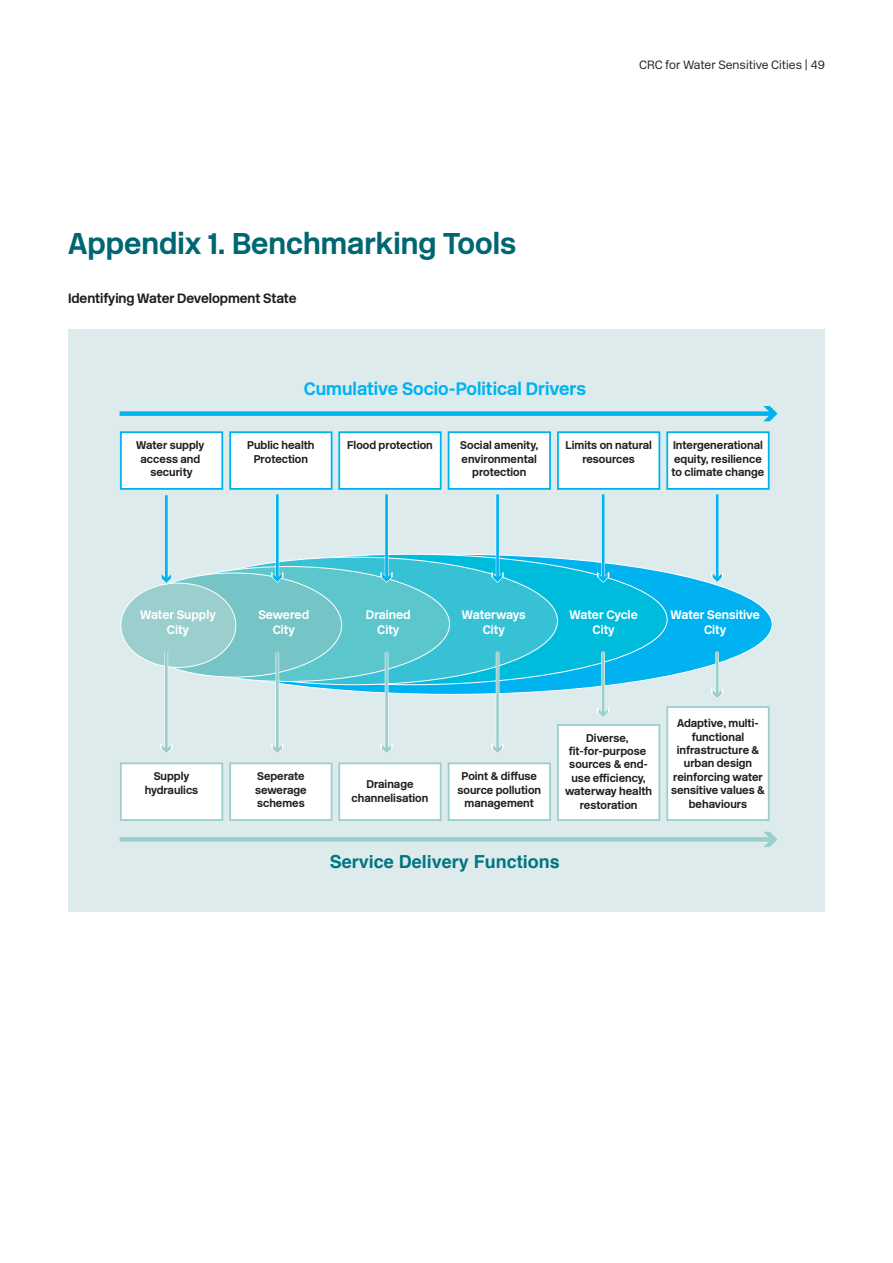
<style>
.page{position:relative;width:893px;height:1263px;background:#fff}
.page>*{position:absolute;margin:0;border:0;box-sizing:border-box;transform-origin:0 0}
.t1{font:700 30px "New Rail Alphabet";color:#006772}
.t2{font:700 18px "New Rail Alphabet";color:#00b3f0}
.t3{font:700 18px "Helvetica";color:#007581}
.t4{font:700 13.5px "New Rail Alphabet";letter-spacing:-.005em;color:#231f20}
.t5{font:700 12.3px/14.7px "New Rail Alphabet";color:#fff;text-align:center}
.t6{font:300 12px "New Rail Alphabet";color:#231f20}
.t7{font:700 11.25px/13.4px "New Rail Alphabet";color:#231f20;text-align:center}
</style>
<div class="page">
<div style="left:68px;top:329px;width:757px;height:583px;background:#ddebec"></div>
<div style="left:667px;top:707px;width:102px;height:113px;background:#fff"></div>
<div style="left:666px;top:706px;width:104px;height:115px;border:2px solid #9acfcd"></div>
<div style="left:558px;top:725px;width:101px;height:95px;background:#fff"></div>
<div style="left:557px;top:724px;width:103px;height:97px;border:2px solid #9acfcd"></div>
<div style="left:449px;top:763px;width:101px;height:57px;background:#fff"></div>
<div style="left:448px;top:762px;width:103px;height:59px;border:2px solid #9acfcd"></div>
<div style="left:339px;top:763px;width:102px;height:57px;background:#fff"></div>
<div style="left:338px;top:762px;width:104px;height:59px;border:2px solid #9acfcd"></div>
<div style="left:230px;top:763px;width:102px;height:57px;background:#fff"></div>
<div style="left:229px;top:762px;width:104px;height:59px;border:2px solid #9acfcd"></div>
<div style="left:121px;top:763px;width:101px;height:57px;background:#fff"></div>
<div style="left:120px;top:762px;width:103px;height:59px;border:2px solid #9acfcd"></div>
<div style="left:667px;top:432px;width:102px;height:57px;background:#fff"></div>
<div style="left:666px;top:431px;width:104px;height:59px;border:2px solid #00b3f0"></div>
<div style="left:558px;top:432px;width:101px;height:57px;background:#fff"></div>
<div style="left:557px;top:431px;width:103px;height:59px;border:2px solid #00b3f0"></div>
<div style="left:449px;top:432px;width:101px;height:57px;background:#fff"></div>
<div style="left:448px;top:431px;width:103px;height:59px;border:2px solid #00b3f0"></div>
<div style="left:339px;top:432px;width:102px;height:57px;background:#fff"></div>
<div style="left:338px;top:431px;width:104px;height:59px;border:2px solid #00b3f0"></div>
<div style="left:230px;top:432px;width:102px;height:57px;background:#fff"></div>
<div style="left:229px;top:431px;width:104px;height:59px;border:2px solid #00b3f0"></div>
<div style="left:121px;top:432px;width:101px;height:57px;background:#fff"></div>
<div style="left:120px;top:431px;width:103px;height:59px;border:2px solid #00b3f0"></div>
<div style="left:130px;top:554px;width:642px;height:140px;background:#00b3f0;border-radius:50%"></div>
<div style="left:152px;top:554px;width:515px;height:131px;background:#00bcdc;border-radius:50%"></div>
<div style="left:152px;top:557px;width:405px;height:128px;background:#36c1d4;border-radius:50%"></div>
<div style="left:126px;top:566px;width:324px;height:115px;background:#5bc6cc;border-radius:50%"></div>
<div style="left:126px;top:573px;width:216px;height:104px;background:#75c4c6;border-radius:50%"></div>
<div style="left:121px;top:583px;width:115px;height:84px;background:#9acfcd;border-radius:50%"></div>
<div style="left:120px;top:837px;width:652px;height:5px;background:#9acfcd"></div>
<svg style="left:763px;top:832px;width:14px;height:15px"></svg>
<div style="left:120px;top:411px;width:652px;height:5px;background:#00b3f0"></div>
<svg style="left:763px;top:406px;width:14px;height:15px"></svg>
<hr style="left:165px;top:495px;width:3px;height:85px;background:#00b3f0">
<svg style="left:162px;top:574px;width:9px;height:9px"></svg>
<hr style="left:276px;top:494px;width:3px;height:85px;background:#00b3f0">
<svg style="left:271px;top:572px;width:12px;height:11px"></svg>
<hr style="left:385px;top:494px;width:3px;height:85px;background:#00b3f0">
<svg style="left:380px;top:572px;width:13px;height:11px"></svg>
<hr style="left:496px;top:494px;width:3px;height:85px;background:#00b3f0">
<svg style="left:491px;top:572px;width:13px;height:11px"></svg>
<svg style="left:601px;top:495px;width:4px;height:77px"></svg>
<hr style="left:602px;top:494px;width:2px;height:85px;background:#00b3f0">
<svg style="left:597px;top:572px;width:12px;height:11px"></svg>
<svg style="left:715px;top:495px;width:4px;height:77px"></svg>
<hr style="left:716px;top:494px;width:2px;height:85px;background:#00b3f0">
<svg style="left:711px;top:572px;width:12px;height:10px"></svg>
<hr style="left:276px;top:651px;width:3px;height:99px;background:#9acfcd">
<svg style="left:271px;top:743px;width:12px;height:11px"></svg>
<hr style="left:385px;top:651px;width:3px;height:99px;background:#9acfcd">
<svg style="left:380px;top:743px;width:13px;height:11px"></svg>
<hr style="left:496px;top:651px;width:3px;height:99px;background:#9acfcd">
<svg style="left:491px;top:743px;width:13px;height:11px"></svg>
<svg style="left:601px;top:652px;width:4px;height:55px"></svg>
<hr style="left:602px;top:651px;width:2px;height:63px;background:#9acfcd">
<svg style="left:597px;top:707px;width:12px;height:11px"></svg>
<svg style="left:715px;top:652px;width:4px;height:36px"></svg>
<hr style="left:716px;top:651px;width:2px;height:44px;background:#9acfcd">
<svg style="left:711px;top:688px;width:12px;height:11px"></svg>
<hr style="left:165px;top:651px;width:3px;height:99px;background:#9acfcd">
<svg style="left:160px;top:743px;width:12px;height:11px"></svg>
<p class="t6" style="left:639px;top:56px;width:187px">CRC for Water Sensitive Cities | 49</p>
<h1 class="t1" style="left:68px;top:223px;width:450px">Appendix 1. Benchmarking Tools</h1>
<p class="t4" style="left:68px;top:289px;width:230px">Identifying Water Development State</p>
<h2 class="t2" style="left:304px;top:376px;width:284px">Cumulative Socio-Political Drivers</h2>
<p class="t7" style="left:136px;top:438px;width:70px">Water supply access and security</p>
<p class="t7" style="left:247px;top:438px;width:69px">Public health</p>
<p class="t7" style="left:347px;top:438px;width:87px">Flood protection</p>
<p class="t7" style="left:254px;top:452px;width:56px">Protection</p>
<p class="t7" style="left:460px;top:438px;width:80px">Social amenity, environmental protection</p>
<p class="t7" style="left:565px;top:438px;width:88px">Limits on natural resources</p>
<p class="t7" style="left:672px;top:438px;width:94px;text-align:left">Intergenerational equity, resilience to climate change</p>
<p class="t5" style="left:140px;top:607px;width:77px">Water Supply<br>City</p>
<p class="t7" style="left:145px;top:770px;width:55px">Supply hydraulics</p>
<p class="t5" style="left:258px;top:607px;width:52px">Sewered<br>City</p>
<p class="t5" style="left:366px;top:607px;width:46px">Drained<br>City</p>
<p class="t5" style="left:462px;top:607px;width:66px">Waterways<br>City</p>
<p class="t5" style="left:570px;top:607px;width:70px">Water Cycle<br>City</p>
<p class="t5" style="left:670px;top:607px;width:91px">Water Sensitive<br>City</p>
<p class="t7" style="left:255px;top:770px;width:53px;text-align:left">Seperate sewerage schemes</p>
<p class="t7" style="left:352px;top:778px;width:78px">Drainage channelisation</p>
<p class="t7" style="left:457px;top:770px;width:85px">Point &amp; diffuse source pollution management</p>
<p class="t7" style="left:565px;top:731px;width:89px">Diverse, fit-for-purpose sources &amp; end&shy;use efficiency, waterway health restoration</p>
<h2 class="t3" style="left:330px;top:847px;width:232px">Service Delivery Functions</h2>
<p class="t7" style="left:671px;top:716px;width:95px">Adaptive, multi&shy;functional infrastructure &amp; urban design reinforcing water sensitive values &amp; behaviours</p>
</div>
